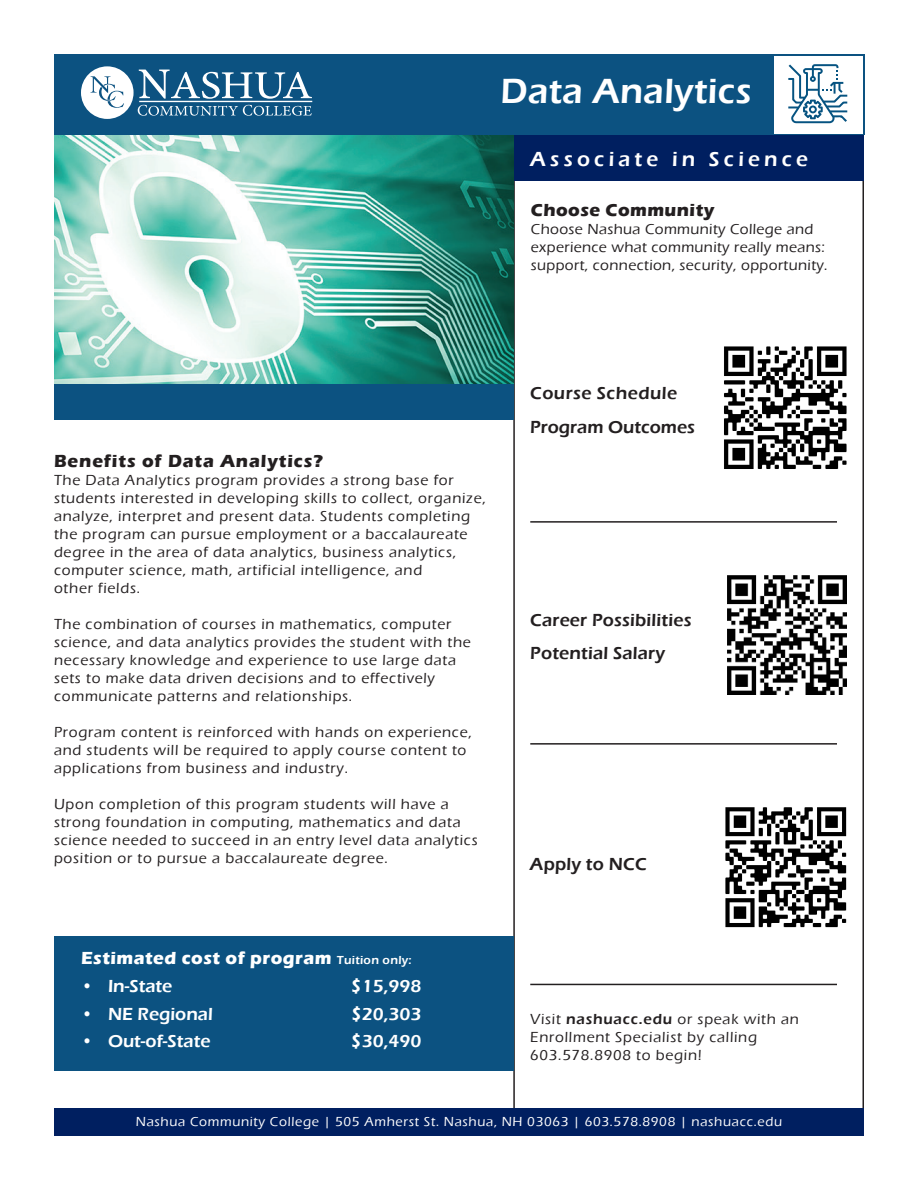
<style>
.page{position:relative;width:918px;height:1188px;background:#fff}
.page>*{position:absolute;margin:0;border:0;box-sizing:border-box;transform-origin:0 0}
.t1{font:600 36px "Eras ITC";letter-spacing:.01em;color:#fff}
.t2{font:600 21px "Eras ITC";letter-spacing:.2em;color:#fff}
.t3{font:600 18px/33.3px "Eras ITC";letter-spacing:.01em;color:#231f20}
.t4{font:600 18px "Eras ITC";color:#fff}
.t5{font:700 18px "Eras ITC";letter-spacing:.025em;color:#fff}
.t6{font:700 18px "Eras ITC";letter-spacing:.05em;color:#231f20}
.t7{font:700 18px "Eras ITC";letter-spacing:.025em;color:#231f20}
.t8{font:500 15px/18px "Eras ITC";letter-spacing:.05em;color:#231f20}
.t9{font:500 15px/18px "Eras ITC";letter-spacing:.025em;color:#231f20}
.t10{font:500 13.5px "Eras ITC";letter-spacing:.05em;color:#fff}
.s1{font-weight:600;font-size:12px}
.s2{font-weight:600}
</style>
<div class="page">
<img style="left:54px;top:135px;width:459px;height:249px">
<div style="left:54px;top:54px;width:810px;height:81px;background:#0c5281"></div>
<div style="left:774px;top:56px;width:88px;height:77px;background:#fff"></div>
<svg style="left:788px;top:64px;width:59px;height:59px"></svg>
<svg style="left:81px;top:66px;width:231px;height:53px"></svg>
<div style="left:55px;top:1109px;width:809px;height:27px;background:#001f60"></div>
<div style="left:54px;top:936px;width:459px;height:135px;background:#0c5281"></div>
<div style="left:514px;top:135px;width:350px;height:46px;background:#001f60"></div>
<div style="left:54px;top:384px;width:459px;height:36px;background:#0c5281"></div>
<hr style="left:530px;top:521px;width:307px;height:2px;background:#231f20">
<hr style="left:530px;top:743px;width:307px;height:2px;background:#231f20">
<hr style="left:530px;top:984px;width:307px;height:1px;background:#231f20">
<img style="left:727px;top:575px;width:120px;height:120px">
<img style="left:724px;top:346px;width:123px;height:123px">
<img style="left:725px;top:807px;width:122px;height:121px">
<h1 class="t1" style="left:501px;top:76px;width:252px">Data Analytics</h1>
<h2 class="t2" style="left:530px;top:150px;width:279px">Associate in Science</h2>
<p class="t7" style="left:531px;top:202px;width:185px">Choose Community</p>
<p class="t9" style="left:531px;top:221px;width:298px">Choose Nashua Community College and experience what community really means: support, connection, security, opportunity.</p>
<p class="t6" style="left:54px;top:453px;width:270px">Benefits of Data Analytics?</p>
<p class="t8" style="left:54px;top:472px;width:433px">The Data Analytics program provides a strong base for students interested in developing skills to collect, organize, analyze, interpret and present data. Students completing the program can pursue employment or a baccalaureate degree in the area of data analytics, business analytics, computer science, math, artificial intelligence, and<br>other fields.</p>
<p class="t8" style="left:54px;top:616px;width:418px">The combination of courses in mathematics, computer science, and data analytics provides the student with the necessary knowledge and experience to use large data sets to make data driven decisions and to effectively communicate patterns and relationships.</p>
<p class="t8" style="left:54px;top:724px;width:419px">Program content is reinforced with hands on experience, and students will be required to apply course content to applications from business and industry.</p>
<p class="t8" style="left:54px;top:796px;width:425px">Upon completion of this program students will have a strong foundation in computing, mathematics and data science needed to succeed in an entry level data analytics position or to pursue a baccalaureate degree.</p>
<p class="t5" style="left:81px;top:951px;width:332px">Estimated cost of program <span class="s1">Tuition only:</span></p>
<p class="t4" style="left:81px;top:978px;width:93px">• In-State</p>
<p class="t4" style="left:351px;top:978px;width:72px">$15,998</p>
<p class="t4" style="left:81px;top:1006px;width:133px">• NE Regional</p>
<p class="t4" style="left:351px;top:1006px;width:72px">$20,303</p>
<p class="t4" style="left:81px;top:1034px;width:131px">• Out-of-State</p>
<p class="t4" style="left:351px;top:1034px;width:72px">$30,490</p>
<p class="t3" style="left:530px;top:377px;width:166px;line-height:34.2px">Course Schedule<br>Program Outcomes</p>
<p class="t3" style="left:530px;top:604px;width:163px">Career Possibilities<br>Potential Salary</p>
<p class="t3" style="left:530px;top:849px;width:118px">Apply to NCC</p>
<p class="t8" style="left:530px;top:1011px;width:270px">Visit <span class="s2">nashuacc.edu</span> or speak with an<br>Enrollment Specialist by calling<br>603.578.8908 to begin!</p>
<p class="t10" style="left:136px;top:1116px;width:648px">Nashua Community College | 505 Amherst St. Nashua, NH 03063 | 603.578.8908 | nashuacc.edu</p>
</div>
